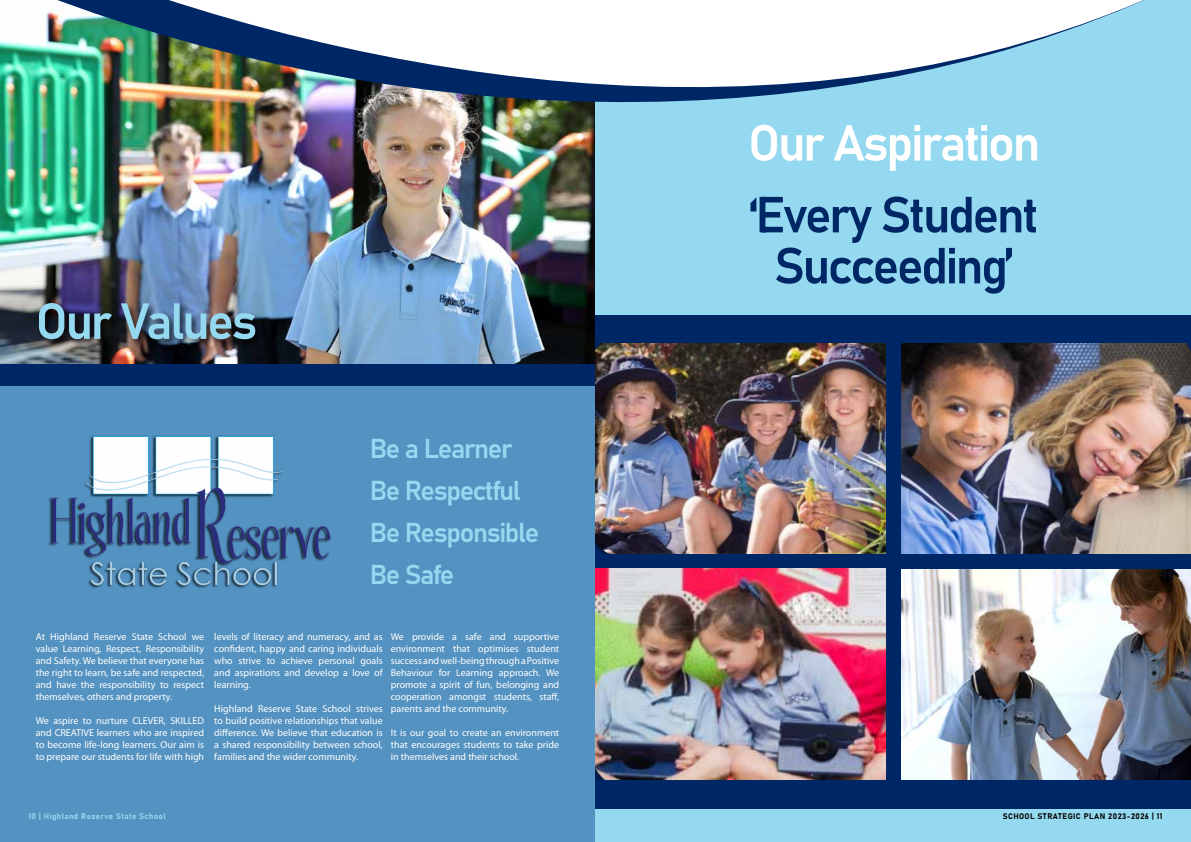
<style>
.page{position:relative;width:1191px;height:842px;background:#fff}
.page>*{position:absolute;margin:0;border:0;box-sizing:border-box;transform-origin:0 0}
.t1{font:50px/51px "Bahnschrift";letter-spacing:-.05em;color:#002765;text-align:center}
.t2{font:50px "Bahnschrift";letter-spacing:-.05em;color:#fff}
.t3{font:50px "Bahnschrift";letter-spacing:-.05em;color:#95d9f0}
.t4{font:27px/42px "Bahnschrift";letter-spacing:-.05em;color:#95d9f0}
.t5{font:10px/12px "Myriad Pro";color:#fff;text-align:justify}
.t6{font:8px "Bahnschrift";letter-spacing:.05em;color:#000}
.t7{font:8px "Bahnschrift";letter-spacing:.05em;color:#95d9f0}
</style>
<div class="page">
<div style="left:0;top:0;width:595px;height:842px;background:#5492c1"></div>
<div style="left:0;top:0;width:595px;height:386px;background:#002765"></div>
<img style="left:0;top:0;width:595px;height:363px">
<div style="left:595px;top:0;width:596px;height:842px;background:#95d9f0"></div>
<div style="left:37px;top:301px;width:228px;height:48px;background:#000;opacity:.75"></div>
<img style="left:25px;top:0;width:1119px;height:162px">
<div style="left:595px;top:315px;width:596px;height:493px;background:#002765"></div>
<img style="left:595px;top:569px;width:290px;height:211px">
<img style="left:48px;top:435px;width:283px;height:153px">
<img style="left:901px;top:569px;width:290px;height:211px">
<img style="left:595px;top:343px;width:290px;height:211px">
<img style="left:901px;top:343px;width:290px;height:211px">
<h1 class="t3" style="left:36px;top:283px;width:223px">Our Values</h1>
<h2 class="t4" style="left:370px;top:425px;width:171px">Be a Learner<br>Be Respectful<br>Be Responsible<br>Be Safe</h2>
<p class="t5" style="left:36px;top:631px;width:170px">At Highland Reserve State School we value Learning, Respect, Responsibility and Safety. We believe that everyone has the right to learn, be safe and respected, and have the responsibility to respect themselves, others and property.</p>
<p class="t5" style="left:36px;top:715px;width:170px">We aspire to nurture CLEVER, SKILLED and CREATIVE learners who are inspired to become life-long learners. Our aim is to prepare our students for life with high</p>
<p class="t5" style="left:214px;top:631px;width:170px">levels of literacy and numeracy, and as confident, happy and caring individuals who strive to achieve personal goals and aspirations and develop a love of learning.</p>
<p class="t5" style="left:214px;top:703px;width:170px">Highland Reserve State School strives to build positive relationships that value difference. We believe that education is a shared responsibility between school, families and the wider community.</p>
<p class="t5" style="left:391px;top:631px;width:170px">We provide a safe and supportive environment that optimises student success and well-being through a Positive Behaviour for Learning approach. We promote a spirit of fun, belonging and cooperation amongst students, staff, parents and the community.</p>
<p class="t5" style="left:391px;top:727px;width:170px">It is our goal to create an environment that encourages students to take pride in themselves and their school.</p>
<h1 class="t2" style="left:748px;top:105px;width:294px">Our Aspiration</h1>
<h1 class="t1" style="left:749px;top:186px;width:291px">‘Every Student<br>Succeeding’</h1>
<p class="t7" style="left:28px;top:810px;width:139px">10 | Highland Reserve State School</p>
<p class="t6" style="left:1003px;top:810px;width:161px">SCHOOL STRATEGIC PLAN 2023-2026 | 11</p>
</div>
